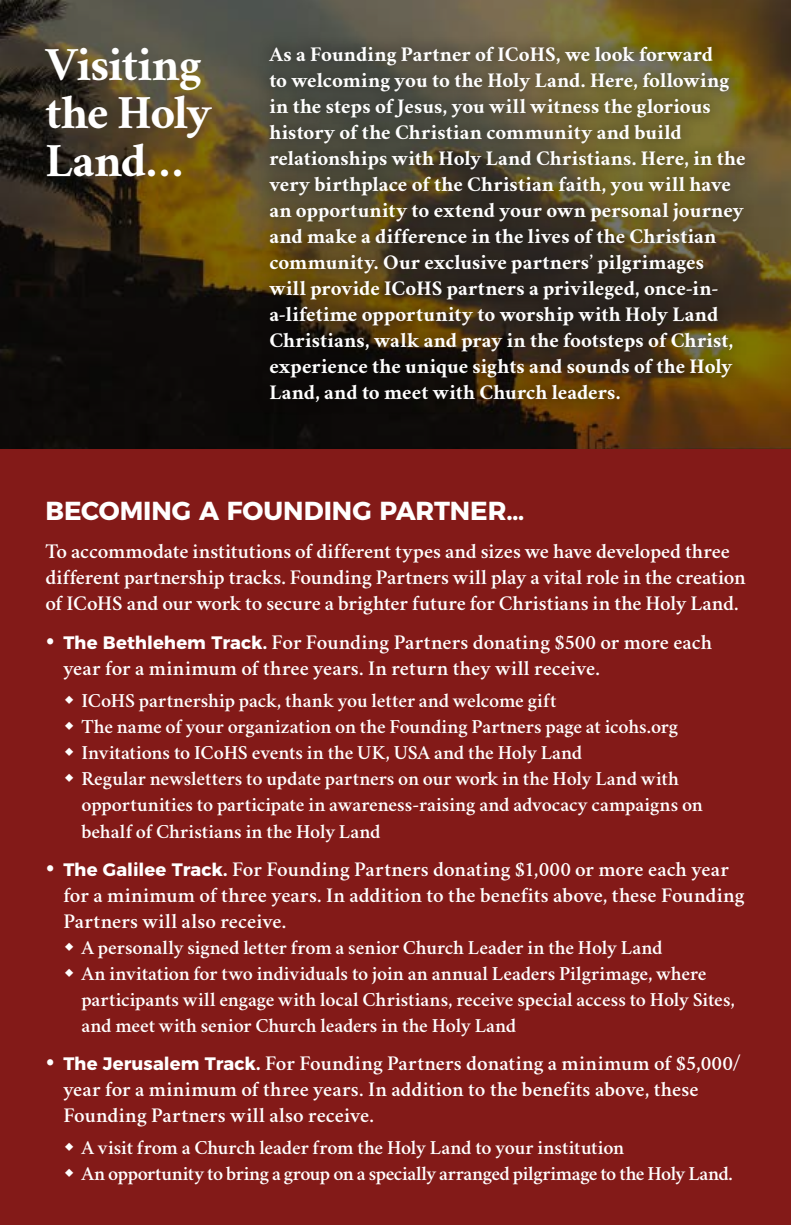
<style>
.page{position:relative;width:791px;height:1225px;background:#fff}
.page>*{position:absolute;margin:0;border:0;box-sizing:border-box;transform-origin:0 0}
.t1{font:700 48px/48px "Crimson";letter-spacing:-.02em;color:#fff}
.t2{font:700 26px "Montserrat";color:#fff}
.t3{font:600 21px/26px "Crimson";color:#fff}
.t4{font:700 21px/26px "Crimson";letter-spacing:.005em;color:#fff}
.t5{font:600 20px/26px "Crimson";letter-spacing:-.005em;color:#fff}
.s1{font-family:"Montserrat";font-weight:700;font-size:18px}
</style>
<div class="page">
<svg style="left:0;top:0;width:791px;height:450px;background:#3c301b"></svg>
<div style="left:0;top:450px;width:791px;height:775px;background:#831a18"></div>
<div style="left:256px;top:32px;width:503px;height:383px;background:#000;opacity:.75"></div>
<h1 class="t1" style="left:45px;top:40px;width:168px">Visiting the Holy<br>Land…</h1>
<p class="t4" style="left:269px;top:41px;width:478px">As a Founding Partner of ICoHS, we look forward<br>to welcoming you to the Holy Land. Here, following in the steps of Jesus, you will witness the glorious history of the Christian community and build relationships with Holy Land Christians. Here, in the very birthplace of the Christian faith, you will have an opportunity to extend your own personal journey and make a difference in the lives of the Christian community. Our exclusive partners’ pilgrimages will provide ICoHS partners a privileged, once-in&shy;a-lifetime opportunity to worship with Holy Land Christians, walk and pray in the footsteps of Christ, experience the unique sights and sounds of the Holy Land, and to meet with Church leaders.</p>
<h2 class="t2" style="left:45px;top:490px;width:480px">BECOMING A FOUNDING PARTNER…</h2>
<p class="t3" style="left:45px;top:537px;width:702px">To accommodate institutions of different types and sizes we have developed three different partnership tracks. Founding Partners will play a vital role in the creation of ICoHS and our work to secure a brighter future for Christians in the Holy Land.</p>
<p class="t3" style="left:63px;top:628px;width:650px"><span class="s1">The Bethlehem Track.</span> For Founding Partners donating $500 or more each year for a minimum of three years. In return they will receive.</p>
<p class="t5" style="left:81px;top:686px;width:623px">ICoHS partnership pack, thank you letter and welcome gift<br>The name of your organization on the Founding Partners page at icohs.org Invitations to ICoHS events in the UK, USA and the Holy Land<br>Regular newsletters to update partners on our work in the Holy Land with opportunities to participate in awareness-raising and advocacy campaigns on behalf of Christians in the Holy Land</p>
<p class="t3" style="left:63px;top:854px;width:683px"><span class="s1">The Galilee Track.</span> For Founding Partners donating $1,000 or more each year for a minimum of three years. In addition to the benefits above, these Founding<br>Partners will also receive.</p>
<p class="t5" style="left:81px;top:932px;width:655px">A personally signed letter from a senior Church Leader in the Holy Land<br>An invitation for two individuals to join an annual Leaders Pilgrimage, where participants will engage with local Christians, receive special access to Holy Sites, and meet with senior Church leaders in the Holy Land</p>
<p class="t3" style="left:63px;top:1048px;width:679px"><span class="s1">The Jerusalem Track.</span> For Founding Partners donating a minimum of $5,000/ year for a minimum of three years. In addition to the benefits above, these<br>Founding Partners will also receive.</p>
<p class="t5" style="left:81px;top:1132px;width:653px">A visit from a Church leader from the Holy Land to your institution<br>An opportunity to bring a group on a specially arranged pilgrimage to the Holy Land.</p>
</div>
